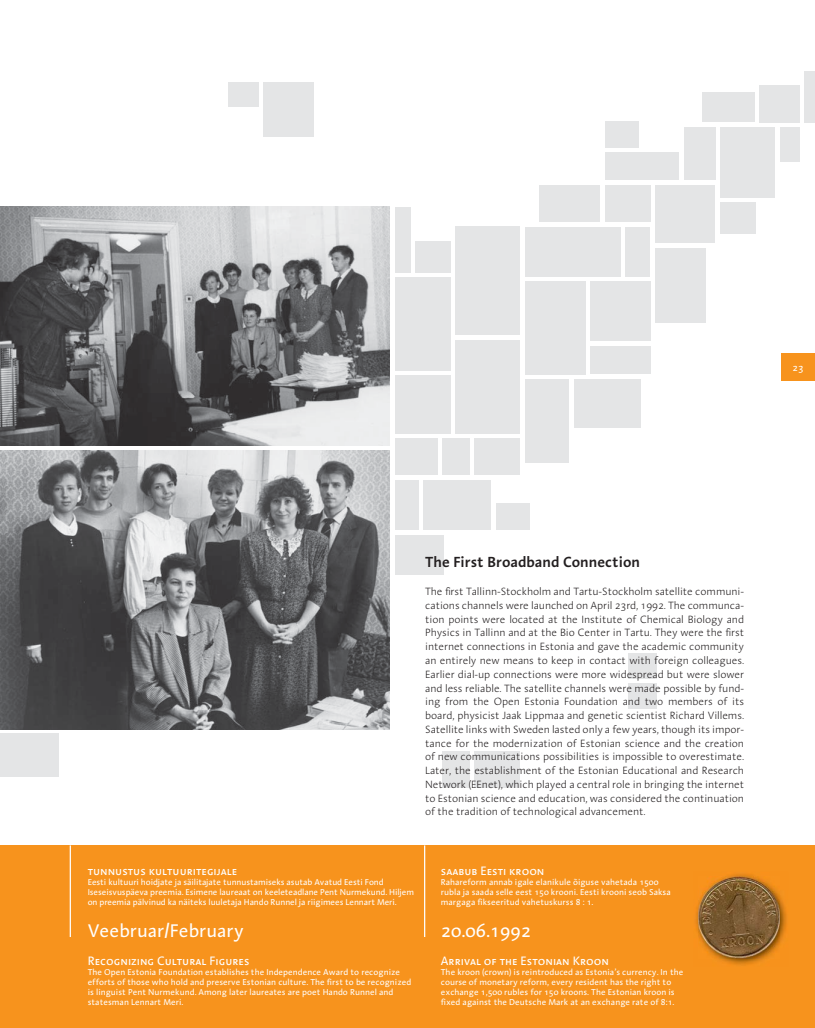
<style>
.page{position:relative;width:815px;height:1028px;background:#fff}
.page>*{position:absolute;margin:0;border:0;box-sizing:border-box;transform-origin:0 0}
.t1{font:18.75px "Linotype Aroma";color:#fff}
.t2{font:600 15px "Linotype Aroma";color:#231f20}
.t3{font:12.5px "Linotype Aroma SC";color:#fff}
.t4{font:300 10.75px/13.8px "Linotype Aroma";letter-spacing:-.01em;color:#231f20;text-align:justify}
.t5{font:10px "Linotype Aroma SC";color:#fff}
.t6{font:8.75px/10px "Linotype Aroma";color:#fff}
</style>
<div class="page">
<div style="left:0;top:845px;width:815px;height:182px;background:#f7931d"></div>
<div style="left:0;top:733px;width:58px;height:44px;background:#e4e5e6"></div>
<div style="left:804px;top:71px;width:11px;height:51px;background:#e4e5e6"></div>
<div style="left:759px;top:85px;width:40px;height:37px;background:#e4e5e6"></div>
<div style="left:702px;top:92px;width:52px;height:30px;background:#e4e5e6"></div>
<div style="left:684px;top:127px;width:31px;height:53px;background:#e4e5e6"></div>
<div style="left:228px;top:83px;width:30px;height:24px;background:#e4e5e6"></div>
<div style="left:628px;top:653px;width:29px;height:25px;background:#e4e5e6"></div>
<div style="left:628px;top:683px;width:29px;height:25px;background:#e4e5e6"></div>
<div style="left:496px;top:503px;width:34px;height:27px;background:#e4e5e6"></div>
<div style="left:605px;top:121px;width:34px;height:27px;background:#e4e5e6"></div>
<div style="left:605px;top:153px;width:74px;height:27px;background:#e4e5e6"></div>
<div style="left:655px;top:185px;width:60px;height:58px;background:#e4e5e6"></div>
<div style="left:395px;top:207px;width:16px;height:65px;background:#e4e5e6"></div>
<div style="left:263px;top:83px;width:51px;height:54px;background:#e4e5e6"></div>
<div style="left:605px;top:185px;width:45px;height:36px;background:#e4e5e6"></div>
<div style="left:539px;top:185px;width:61px;height:36px;background:#e4e5e6"></div>
<div style="left:475px;top:438px;width:45px;height:37px;background:#e4e5e6"></div>
<div style="left:475px;top:751px;width:45px;height:37px;background:#e4e5e6"></div>
<div style="left:395px;top:375px;width:56px;height:58px;background:#e4e5e6"></div>
<div style="left:443px;top:438px;width:27px;height:37px;background:#e4e5e6"></div>
<div style="left:443px;top:751px;width:27px;height:37px;background:#e4e5e6"></div>
<div style="left:395px;top:438px;width:43px;height:37px;background:#e4e5e6"></div>
<div style="left:626px;top:227px;width:24px;height:49px;background:#e4e5e6"></div>
<div style="left:525px;top:227px;width:96px;height:49px;background:#e4e5e6"></div>
<div style="left:423px;top:480px;width:68px;height:50px;background:#e4e5e6"></div>
<div style="left:395px;top:480px;width:23px;height:50px;background:#e4e5e6"></div>
<div style="left:395px;top:534px;width:48px;height:40px;background:#e4e5e6"></div>
<div style="left:590px;top:281px;width:61px;height:60px;background:#e4e5e6"></div>
<div style="left:590px;top:346px;width:61px;height:28px;background:#e4e5e6"></div>
<div style="left:525px;top:281px;width:60px;height:93px;background:#e4e5e6"></div>
<div style="left:456px;top:226px;width:64px;height:109px;background:#e4e5e6"></div>
<div style="left:456px;top:340px;width:64px;height:93px;background:#e4e5e6"></div>
<div style="left:395px;top:277px;width:56px;height:93px;background:#e4e5e6"></div>
<div style="left:525px;top:379px;width:44px;height:84px;background:#e4e5e6"></div>
<div style="left:574px;top:379px;width:66px;height:49px;background:#e4e5e6"></div>
<div style="left:720px;top:203px;width:35px;height:31px;background:#e4e5e6"></div>
<div style="left:416px;top:241px;width:35px;height:31px;background:#e4e5e6"></div>
<div style="left:655px;top:248px;width:51px;height:74px;background:#e4e5e6"></div>
<div style="left:780px;top:127px;width:19px;height:35px;background:#e4e5e6"></div>
<div style="left:720px;top:127px;width:55px;height:71px;background:#e4e5e6"></div>
<div style="left:781px;top:353px;width:34px;height:27px;background:#f7931d"></div>
<img style="left:0;top:207px;width:390px;height:239px">
<img style="left:1px;top:450px;width:389px;height:279px">
<hr style="left:70px;top:845px;width:1px;height:92px;background:#fff">
<hr style="left:424px;top:845px;width:1px;height:92px;background:#fff">
<img style="left:695px;top:874px;width:92px;height:92px">
<img style="left:698px;top:876px;width:82px;height:82px">
<p class="t5" style="left:793px;top:361px;width:13px">23</p>
<h2 class="t2" style="left:425px;top:556px;width:216px">The First Broadband Connection</h2>
<p class="t4" style="left:425px;top:586px;width:320px">The first Tallinn-Stockholm and Tartu-Stockholm satellite communi&shy;cations channels were launched on April 23rd, 1992. The communca&shy;tion points were located at the Institute of Chemical Biology and Physics in Tallinn and at the Bio Center in Tartu. They were the first internet connections in Estonia and gave the academic community an entirely new means to keep in contact with foreign colleagues.<br>Earlier dial-up connections were more widespread but were slower and less reliable. The satellite channels were made possible by fund&shy;ing from the Open Estonia Foundation and two members of its board, physicist Jaak Lippmaa and genetic scientist Richard Villems.<br>Satellite links with Sweden lasted only a few years, though its impor&shy;tance for the modernization of Estonian science and the creation of new communications possibilities is impossible to overestimate.<br>Later, the establishment of the Estonian Educational and Research Network (EEnet), which played a central role in bringing the internet to Estonian science and education, was considered the continuation of the tradition of technological advancement.</p>
<p class="t3" style="left:88px;top:863px;width:151px">tunnustus kultuuritegijale</p>
<p class="t6" style="left:88px;top:878px;width:328px">Eesti kultuuri hoidjate ja säilitajate tunnustamiseks asutab Avatud Eesti Fond<br>Iseseisvuspäeva preemia. Esimene laureaat on keeleteadlane Pent Nurmekund. Hiljem on preemia pälvinud ka näiteks luuletaja Hando Runnel ja riigimees Lennart Meri.</p>
<h1 class="t1" style="left:88px;top:923px;width:158px">Veebruar/February</h1>
<p class="t3" style="left:88px;top:953px;width:163px">Recognizing Cultural Figures</p>
<p class="t6" style="left:88px;top:967px;width:325px">The Open Estonia Foundation establishes the Independence Award to recognize efforts of those who hold and preserve Estonian culture. The first to be recognized is linguist Pent Nurmekund. Among later laureates are poet Hando Runnel and statesman Lennart Meri.</p>
<p class="t3" style="left:441px;top:863px;width:105px">saabub Eesti kroon</p>
<p class="t6" style="left:441px;top:878px;width:232px">Rahareform annab igale elanikule õiguse vahetada 1500 rubla ja saada selle eest 150 krooni. Eesti krooni seob Saksa margaga fikseeritud vahetuskurss 8 : 1.</p>
<h1 class="t1" style="left:441px;top:923px;width:92px">20.06.1992</h1>
<p class="t3" style="left:441px;top:953px;width:170px">Arrival of the Estonian Kroon</p>
<p class="t6" style="left:441px;top:967px;width:244px">The kroon (crown) is reintroduced as Estonia’s currency. In the course of monetary reform, every resident has the right to exchange 1,500 rubles for 150 kroons. The Estonian kroon is fixed against the Deutsche Mark at an exchange rate of 8:1.</p>
</div>
